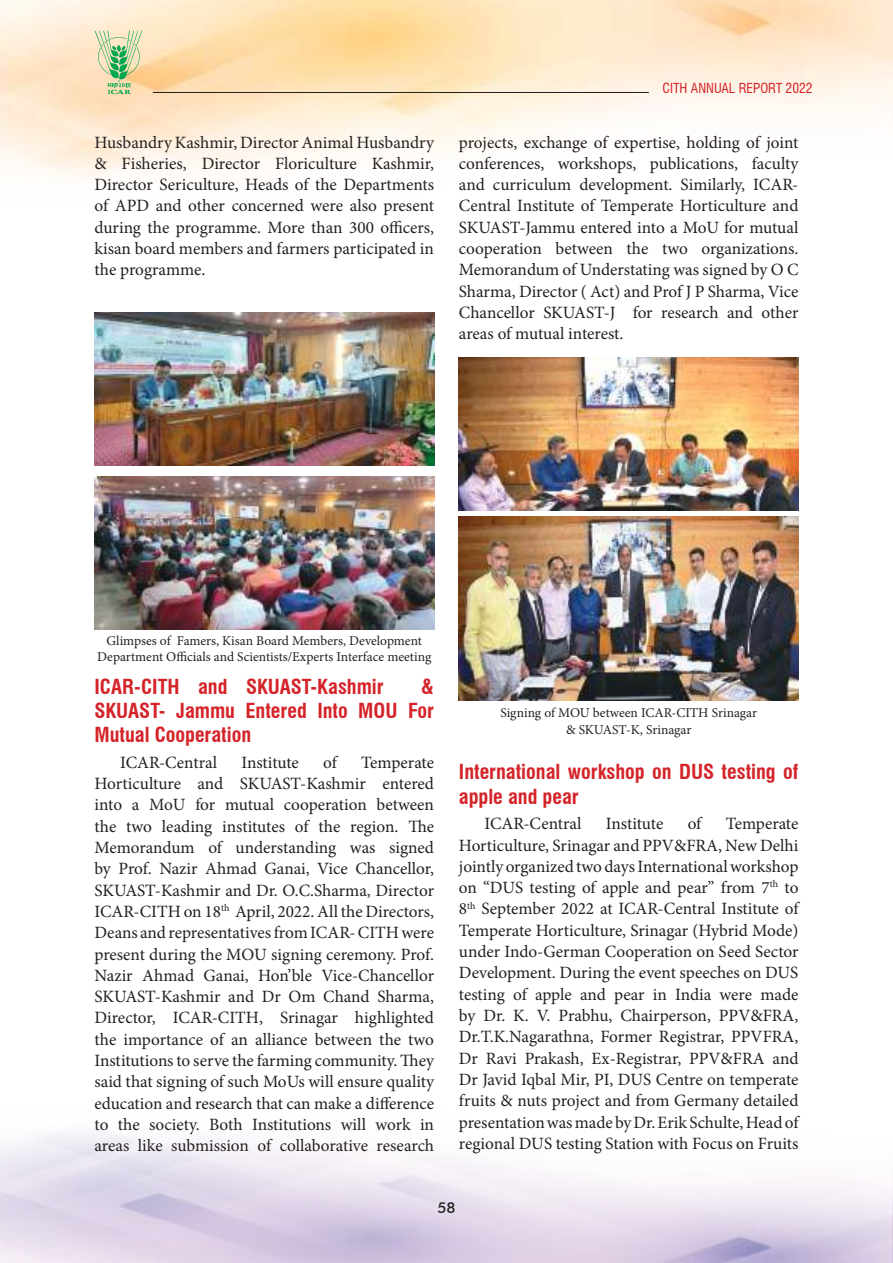
<style>
.page{position:relative;width:893px;height:1263px;background:#fff}
.page>*{position:absolute;margin:0;border:0;box-sizing:border-box;transform-origin:0 0}
.t1{font:700 condensed 20.25px/24.3px "Swiss 721 BT";color:#d42429;text-align:justify}
.t2{font:17.25px/21.3px "Minion Pro";letter-spacing:-.005em;color:#241f1f;text-align:justify}
.t3{font:500 15px "Futura BT";color:#241f1f}
.t4{font:13.5px/16.2px "Minion Pro";color:#241f1f;text-align:center}
.t5{font:condensed 13.5px "Swiss 721 BT";color:#d42429}
</style>
<div class="page">
<hr style="left:153px;top:92px;width:496px;height:1px;background:#241f1f">
<svg style="left:95px;top:30px;width:47px;height:64px;background:#c6d3a4"></svg>
<img style="left:94px;top:313px;width:340px;height:153px">
<img style="left:459px;top:357px;width:339px;height:154px">
<img style="left:94px;top:476px;width:340px;height:154px">
<img style="left:459px;top:516px;width:339px;height:185px">
<p class="t5" style="left:662px;top:80px;width:152px">CITH ANNUAL REPORT 2022</p>
<p class="t2" style="left:94px;top:131px;width:341px">Husbandry Kashmir, Director Animal Husbandry &amp; Fisheries, Director Floriculture Kashmir, Director Sericulture, Heads of the Departments of APD and other concerned were also present during the programme. More than 300 officers, kisan board members and farmers participated in the programme.</p>
<p class="t2" style="left:459px;top:131px;width:341px">projects, exchange of expertise, holding of joint conferences, workshops, publications, faculty and curriculum development. Similarly, ICAR-Central Institute of Temperate Horticulture and SKUAST-Jammu entered into a MoU for mutual cooperation between the two organizations.<br>Memorandum of Understating was signed by O C Sharma, Director ( Act) and Prof J P Sharma, Vice Chancellor SKUAST-J for research and other areas of mutual interest.</p>
<p class="t4" style="left:97px;top:633px;width:336px">Glimpses of Famers, Kisan Board Members, Development<br>Department Officials and Scientists/Experts Interface meeting</p>
<p class="t1" style="left:94px;top:674px;width:291px">ICAR-CITH and SKUAST-Kashmir</p>
<p class="t1" style="left:94px;top:674px;width:341px;text-indent:326px">&amp; SKUAST- Jammu Entered Into MOU For Mutual Cooperation</p>
<p class="t2" style="left:120px;top:752px;width:99px">ICAR-Central</p>
<p class="t2" style="left:241px;top:752px;width:59px">Institute</p>
<p class="t2" style="left:323px;top:752px;width:15px">of</p>
<p class="t4" style="left:500px;top:705px;width:258px">Signing of MOU between ICAR-CITH Srinagar &amp; SKUAST-K, Srinagar</p>
<p class="t2" style="left:94px;top:752px;width:341px;text-indent:267px">Temperate Horticulture and SKUAST-Kashmir entered into a MoU for mutual cooperation between the two leading institutes of the region. The Memorandum of understanding was signed by Prof. Nazir Ahmad Ganai, Vice Chancellor, SKUAST-Kashmir and Dr. O.C.Sharma, Director ICAR-CITH on 18<sup>th</sup> April, 2022. All the Directors, Deans and representatives from ICAR- CITH were present during the MOU signing ceremony. Prof.<br>Nazir Ahmad Ganai, Hon’ble Vice-Chancellor SKUAST-Kashmir and Dr Om Chand Sharma, Director, ICAR-CITH, Srinagar highlighted the importance of an alliance between the two Institutions to serve the farming community. They said that signing of such MoUs will ensure quality education and research that can make a difference to the society. Both Institutions will work in areas like submission of collaborative research</p>
<p class="t1" style="left:459px;top:760px;width:341px">International workshop on DUS testing of apple and pear</p>
<p class="t2" style="left:484px;top:813px;width:99px">ICAR-Central</p>
<p class="t2" style="left:606px;top:813px;width:59px">Institute</p>
<p class="t2" style="left:688px;top:813px;width:15px">of</p>
<p class="t2" style="left:459px;top:813px;width:341px;text-indent:267px">Temperate Horticulture, Srinagar and PPV&amp;FRA, New Delhi jointly organized two days International workshop on “DUS testing of apple and pear” from 7<sup>th</sup> to 8<sup>th</sup> September 2022 at ICAR-Central Institute of Temperate Horticulture, Srinagar (Hybrid Mode) under Indo-German Cooperation on Seed Sector Development. During the event speeches on DUS testing of apple and pear in India were made by Dr. K. V. Prabhu, Chairperson, PPV&amp;FRA, Dr.T.K.Nagarathna, Former Registrar, PPVFRA, Dr Ravi Prakash, Ex-Registrar, PPV&amp;FRA and Dr Javid Iqbal Mir, PI, DUS Centre on temperate fruits &amp; nuts project and from Germany detailed presentation was made by Dr. Erik Schulte, Head of regional DUS testing Station with Focus on Fruits</p>
<p class="t3" style="left:437px;top:1198px;width:20px">58</p>
</div>
